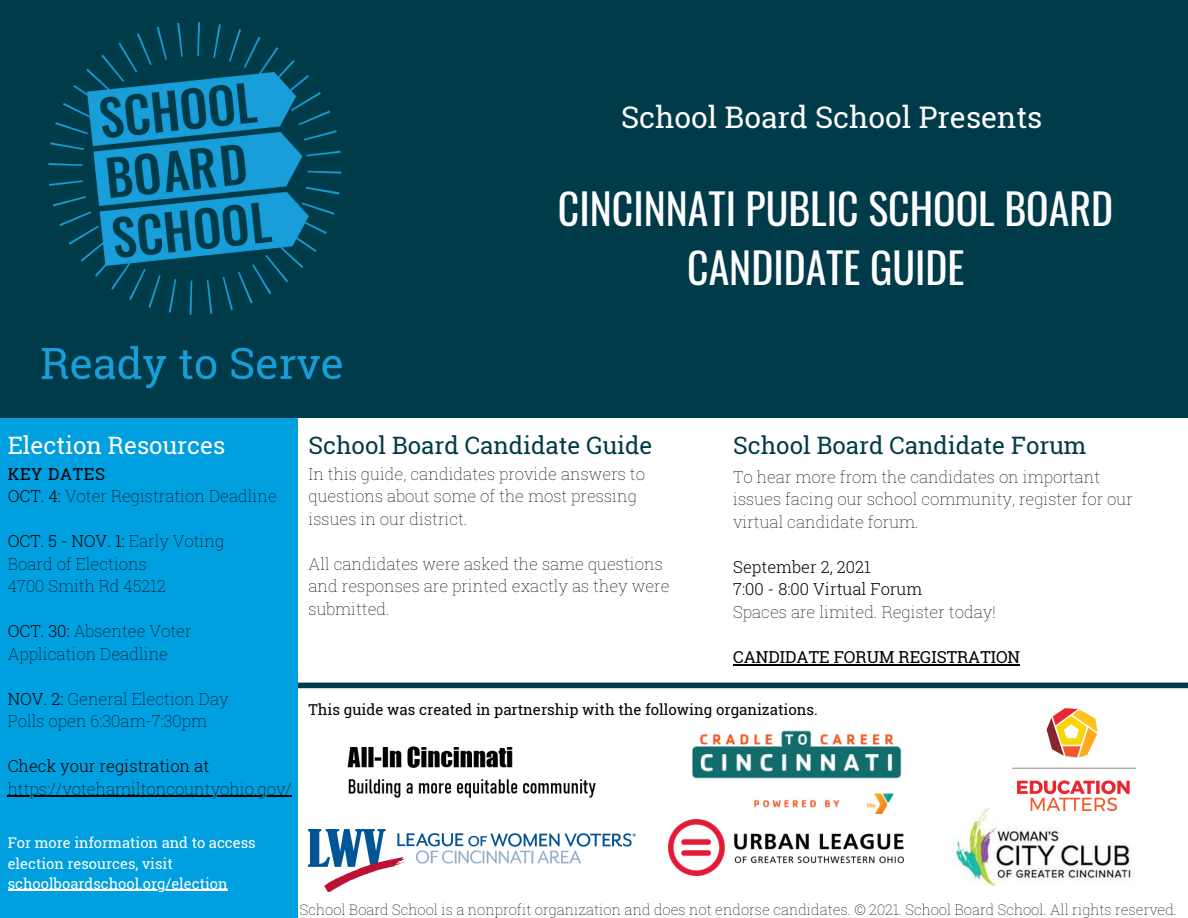
<style>
.page{position:relative;width:1188px;height:918px;background:#fff}
.page>*{position:absolute;margin:0;border:0;box-sizing:border-box;transform-origin:0 0}
.t1{font:41.85px/58.5px "Oswald";color:#fff;text-align:center}
.t2{font:29.85px "Roboto Slab";color:#fff}
.t3{font:24px "Roboto Slab";color:#003b49}
.t4{font:24px "Roboto Slab";color:#fff}
.t5{font:100 16.5px/22.5px "Roboto Slab";color:#000}
.t6{font:300 16.5px "Roboto Slab";color:#000}
.t7{font:16.5px "Roboto Slab";color:#000}
.t8{font:16.5px "Roboto Slab";letter-spacing:.04em;color:#000}
.t9{font:15px "Roboto Slab";color:#000}
.t10{font:14.7px/20.2px "Roboto Slab";color:#fff}
.t11{font:100 14.55px "Roboto Slab";color:#000}
.s1{font-weight:300}
.s2{font-weight:100}
</style>
<div class="page">
<div style="left:276px;top:683px;width:912px;height:5px;background:#003b49"></div>
<div style="left:0;top:417px;width:297px;height:501px;background:#009fdf"></div>
<div style="left:0;top:0;width:1188px;height:417px;background:#003b49"></div>
<img style="left:692px;top:730px;width:210px;height:84px">
<img style="left:41px;top:23px;width:301px;height:365px">
<img style="left:309px;top:830px;width:327px;height:62px">
<img style="left:954px;top:809px;width:177px;height:76px">
<img style="left:669px;top:819px;width:235px;height:56px">
<img style="left:347px;top:746px;width:249px;height:52px">
<img style="left:1011px;top:708px;width:125px;height:111px">
<hr style="left:8px;top:796px;width:284px;height:1px;background:#000">
<hr style="left:8px;top:890px;width:220px;height:1px;background:#fff">
<hr style="left:733px;top:664px;width:101px;height:1px;background:#000">
<hr style="left:834px;top:664px;width:186px;height:1px;background:#000">
<p class="t2" style="left:621px;top:97px;width:423px">School Board School Presents</p>
<p class="t1" style="left:558px;top:178px;width:557px">CINCINNATI PUBLIC SCHOOL BOARD<br>CANDIDATE GUIDE</p>
<p class="t4" style="left:8px;top:428px;width:219px">Election Resources</p>
<p class="t8" style="left:8px;top:462px;width:99px">KEY DATES</p>
<p class="t5" style="left:8px;top:485px;width:271px"><span class="s1">OCT. 4:</span> Voter Registration Deadline</p>
<p class="t6" style="left:8px;top:530px;width:218px">OCT. 5 - NOV. 1: <span class="s2">Early Voting</span></p>
<p class="t5" style="left:8px;top:552px;width:141px">Board of Elections</p>
<p class="t5" style="left:8px;top:575px;width:160px">4700 Smith Rd 45212</p>
<p class="t5" style="left:8px;top:620px;width:185px"><span class="s1">OCT. 30:</span> Absentee Voter</p>
<p class="t5" style="left:8px;top:642px;width:162px">Application Deadline</p>
<p class="t5" style="left:8px;top:687px;width:222px"><span class="s1">NOV. 2:</span> General Election Day</p>
<p class="t5" style="left:8px;top:710px;width:201px">Polls open 6:30am-7:30pm</p>
<p class="t5" style="left:8px;top:755px;width:286px"><span class="s1">Check your registration at </span>https://votehamiltoncountyohio.gov/</p>
<p class="t3" style="left:309px;top:428px;width:345px">School Board Candidate Guide</p>
<p class="t5" style="left:309px;top:462px;width:338px">In this guide, candidates provide answers to questions about some of the most pressing issues in our district.</p>
<p class="t5" style="left:309px;top:552px;width:363px">All candidates were asked the same questions and responses are printed exactly as they were submitted.</p>
<p class="t3" style="left:733px;top:428px;width:355px">School Board Candidate Forum</p>
<p class="t5" style="left:733px;top:465px;width:401px">To hear more from the candidates on important issues facing our school community, register for our virtual candidate forum.</p>
<p class="t6" style="left:733px;top:556px;width:139px">September 2, 2021</p>
<p class="t6" style="left:733px;top:578px;width:191px">7:00 - 8:00 Virtual Forum</p>
<p class="t5" style="left:733px;top:600px;width:264px">Spaces are limited. Register today!</p>
<p class="t7" style="left:733px;top:646px;width:288px">CANDIDATE FORUM REGISTRATION</p>
<p class="t9" style="left:309px;top:700px;width:511px">This guide was created in partnership with the following organizations.</p>
<p class="t10" style="left:8px;top:832px;width:250px">For more information and to access election resources, visit schoolboardschool.org/election</p>
<p class="t11" style="left:300px;top:900px;width:879px">School Board School is a nonprofit organization and does not endorse candidates. © 2021. School Board School. All rights reserved.</p>
</div>
